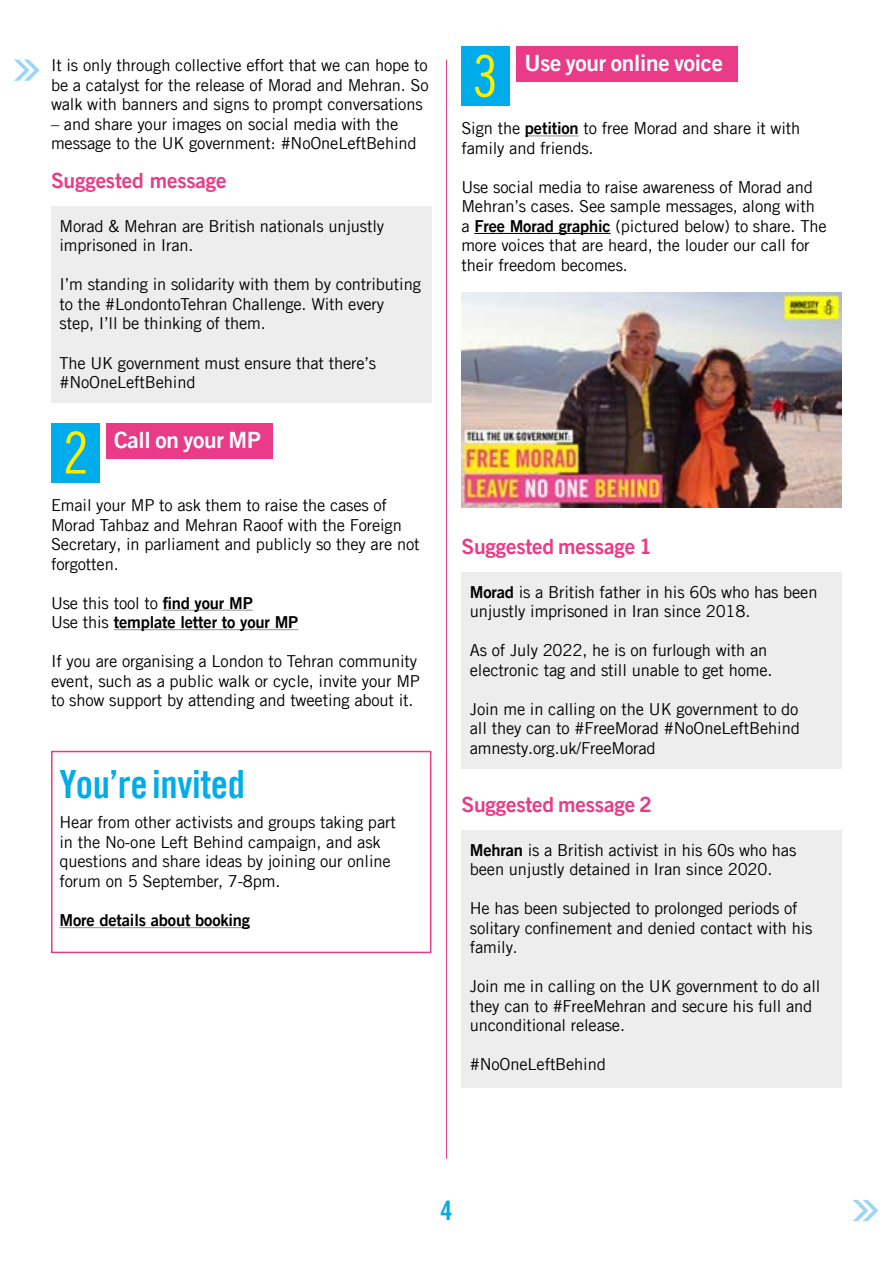
<style>
.page{position:relative;width:893px;height:1263px;background:#fff}
.page>*{position:absolute;margin:0;border:0;box-sizing:border-box;transform-origin:0 0}
.t1{font:57.75px "Amnesty Trade Gothic Cn 18";color:#ffed00}
.t2{font:39px "Amnesty Trade Gothic Bd Cn 20";letter-spacing:-.01em;color:#00ace9}
.t3{font:27px "Amnesty Trade Gothic Bd Cn 20";color:#00ace9}
.t4{font:22.5px "Amnesty Trade Gothic Bd 2";letter-spacing:-.01em;color:#fff}
.t5{font:21px "Amnesty Trade Gothic Bd 2";letter-spacing:-.01em;color:#e93b87}
.t6{font:16.5px/19.5px "Amnesty Trade Gothic";letter-spacing:-.01em;color:#000}
.t7{font:16.5px "Amnesty Trade Gothic Bd 2";letter-spacing:-.01em;color:#000}
.s1{font-family:"Amnesty Trade Gothic Bd 2"}
.s2{font-family:"Amnesty Trade Gothic"}
</style>
<div class="page">
<svg style="left:14px;top:60px;width:26px;height:21px"></svg>
<svg style="left:853px;top:1200px;width:25px;height:21px"></svg>
<div style="left:106px;top:423px;width:167px;height:36px;background:#e93b87"></div>
<div style="left:51px;top:423px;width:49px;height:60px;background:#00ace9"></div>
<div style="left:517px;top:46px;width:221px;height:36px;background:#e93b87"></div>
<div style="left:461px;top:46px;width:49px;height:60px;background:#00ace9"></div>
<div style="left:51px;top:206px;width:381px;height:196px;background:#ededed"></div>
<div style="left:461px;top:573px;width:381px;height:196px;background:#ededed"></div>
<div style="left:461px;top:830px;width:381px;height:257px;background:#ededed"></div>
<hr style="left:163px;top:610px;width:90px;height:1px;background:#9d9d9c">
<hr style="left:114px;top:629px;width:184px;height:1px;background:#9d9d9c">
<hr style="left:60px;top:927px;width:190px;height:1px;background:#9d9d9c">
<hr style="left:525px;top:135px;width:54px;height:1px;background:#9d9d9c">
<hr style="left:474px;top:233px;width:137px;height:1px;background:#000">
<hr style="left:446px;top:60px;width:1px;height:1099px;background:#e93b87">
<div style="left:51px;top:751px;width:380px;height:202px;border:2px solid #e93b87"></div>
<img style="left:461px;top:293px;width:381px;height:214px">
<p class="t6" style="left:51px;top:56px;width:379px;text-align:justify">It is only through collective effort that we can hope to be a catalyst for the release of Morad and Mehran. So walk with banners and signs to prompt conversations</p>
<p class="t6" style="left:51px;top:114px;width:367px">– and share your images on social media with the message to the UK government: #NoOneLeftBehind</p>
<p class="t5" style="left:51px;top:168px;width:177px">Suggested message</p>
<p class="t6" style="left:60px;top:216px;width:326px">Morad &amp; Mehran are British nationals unjustly imprisoned in Iran.</p>
<p class="t6" style="left:60px;top:275px;width:363px">I’m standing in solidarity with them by contributing to the #LondontoTehran Challenge. With every step, I’ll be thinking of them.</p>
<p class="t6" style="left:60px;top:353px;width:318px">The UK government must ensure that there’s #NoOneLeftBehind</p>
<h1 class="t1" style="left:63px;top:419px;width:27px">2</h1>
<h3 class="t4" style="left:114px;top:426px;width:148px">Call on your MP</h3>
<p class="t6" style="left:51px;top:495px;width:370px">Email your MP to ask them to raise the cases of Morad Tahbaz and Mehran Raoof with the Foreign Secretary, in parliament and publicly so they are not forgotten.</p>
<p class="t6" style="left:51px;top:593px;width:203px">Use this tool to <span class="s1">find your MP</span></p>
<p class="t7" style="left:51px;top:612px;width:249px"><span class="s2">Use this</span> template letter to your MP</p>
<p class="t6" style="left:51px;top:651px;width:370px">If you are organising a London to Tehran community event, such as a public walk or cycle, invite your MP to show support by attending and tweeting about it.</p>
<h2 class="t2" style="left:60px;top:760px;width:187px">You’re invited</h2>
<p class="t6" style="left:60px;top:813px;width:338px">Hear from other activists and groups taking part in the No-one Left Behind campaign, and ask questions and share ideas by joining our online forum on 5 September, 7-8pm.</p>
<p class="t7" style="left:60px;top:910px;width:192px">More details about booking</p>
<h1 class="t1" style="left:473px;top:42px;width:27px">3</h1>
<h3 class="t4" style="left:524px;top:49px;width:200px">Use your online voice</h3>
<p class="t6" style="left:461px;top:118px;width:340px">Sign the <span class="s1">petition</span> to free Morad and share it with family and friends.</p>
<p class="t6" style="left:461px;top:177px;width:367px">Use social media to raise awareness of Morad and Mehran’s cases. See sample messages, along with a <span class="s1">Free Morad graphic</span> (pictured below) to share. The more voices that are heard, the louder our call for their freedom becomes.</p>
<p class="t5" style="left:461px;top:534px;width:192px">Suggested message 1</p>
<p class="t6" style="left:470px;top:582px;width:349px"><span class="s1">Morad</span> is a British father in his 60s who has been unjustly imprisoned in Iran since 2018.</p>
<p class="t6" style="left:470px;top:640px;width:304px">As of July 2022, he is on furlough with an electronic tag and still unable to get home.</p>
<p class="t6" style="left:470px;top:699px;width:331px;text-align:justify">Join me in calling on the UK government to do all they can to #FreeMorad #NoOneLeftBehind amnesty.org.uk/FreeMorad</p>
<p class="t5" style="left:461px;top:792px;width:192px">Suggested message 2</p>
<p class="t6" style="left:470px;top:840px;width:328px"><span class="s1">Mehran</span> is a British activist in his 60s who has been unjustly detained in Iran since 2020.</p>
<p class="t6" style="left:470px;top:898px;width:344px">He has been subjected to prolonged periods of solitary confinement and denied contact with his family.</p>
<p class="t6" style="left:470px;top:976px;width:352px">Join me in calling on the UK government to do all they can to #FreeMehran and secure his full and unconditional release.</p>
<p class="t6" style="left:470px;top:1054px;width:137px">#NoOneLeftBehind</p>
<h3 class="t3" style="left:440px;top:1194px;width:13px">4</h3>
</div>
